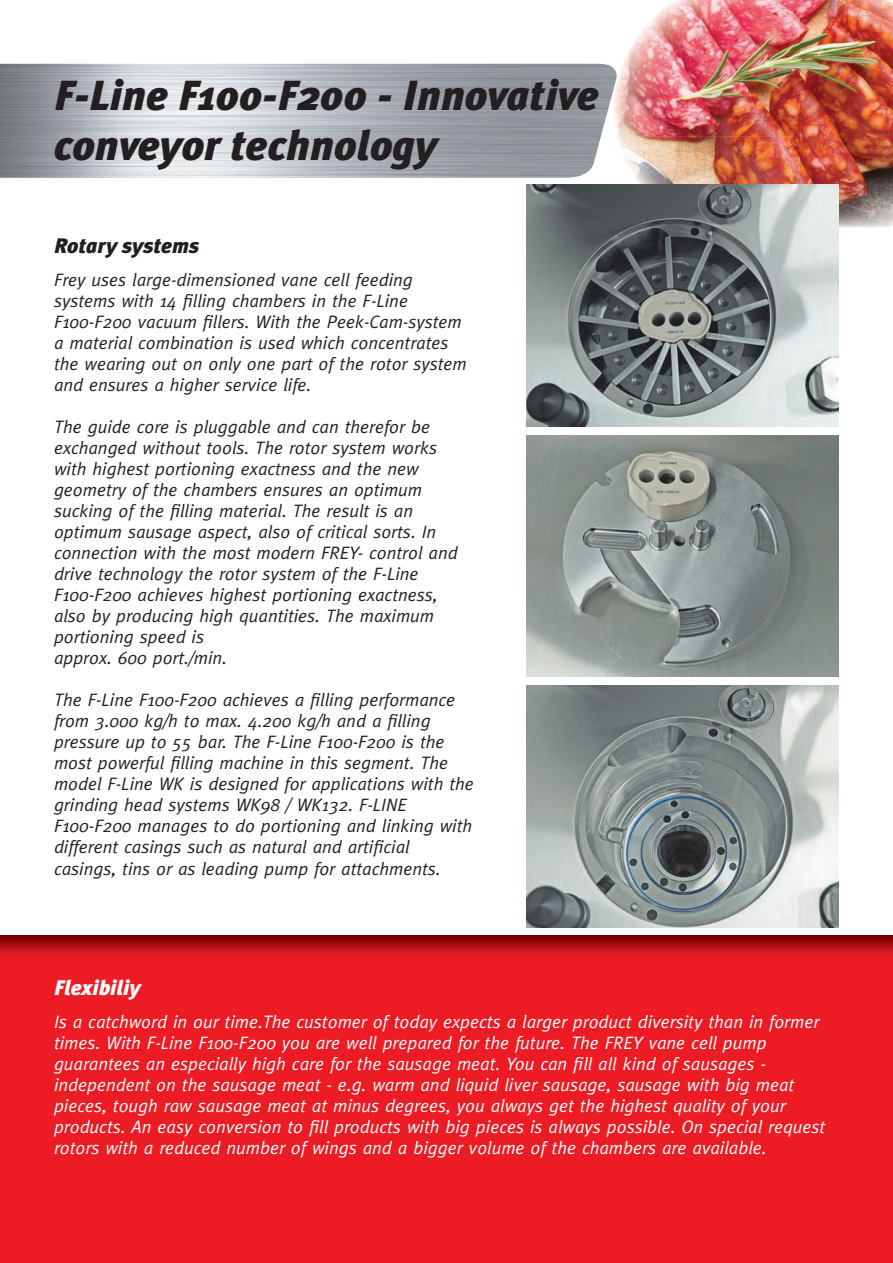
<style>
.page{position:relative;width:893px;height:1263px;background:#fff}
.page>*{position:absolute;margin:0;border:0;box-sizing:border-box;transform-origin:0 0}
.t1{font:italic 900 42px/50.4px "Meta Plus";color:#231f20}
.t2{font:italic 900 21px "Meta Plus";color:#231f20}
.t3{font:italic 900 21px "Meta Plus";color:#fff}
.t4{font:italic 18px/21px "Meta";color:#231f20}
.t5{font:italic 18px/21px "Meta";color:#fff}
</style>
<div class="page">
<img style="left:620px;top:0;width:180px;height:136px">
<img style="left:800px;top:0;width:93px;height:227px">
<img style="left:617px;top:136px;width:183px;height:49px">
<div style="left:0;top:935px;width:893px;height:328px;background:#ed1c24"></div>
<img style="left:527px;top:185px;width:312px;height:241px">
<img style="left:527px;top:435px;width:312px;height:242px">
<img style="left:527px;top:686px;width:312px;height:241px">
<h1 class="t1" style="left:54px;top:70px;width:546px">F-Line F100-F200 - Innovative conveyor technology</h1>
<p class="t2" style="left:54px;top:234px;width:147px">Rotary systems</p>
<p class="t4" style="left:54px;top:269px;width:414px">Frey uses large-dimensioned vane cell feeding systems with 14 filling chambers in the F-Line F100-F200 vacuum fillers. With the Peek-Cam-system a material combination is used which concentrates the wearing out on only one part of the rotor system and ensures a higher service life.</p>
<p class="t4" style="left:54px;top:416px;width:405px">The guide core is pluggable and can therefor be exchanged without tools. The rotor system works with highest portioning exactness and the new geometry of the chambers ensures an optimum sucking of the filling material. The result is an optimum sausage aspect, also of critical sorts. In connection with the most modern FREY- control and drive technology the rotor system of the F-Line F100-F200 achieves highest portioning exactness, also by producing high quantities. The maximum portioning speed is<br>approx. 600 port./min.</p>
<p class="t4" style="left:54px;top:689px;width:421px">The F-Line F100-F200 achieves a filling performance from 3.000 kg/h to max. 4.200 kg/h and a filling pressure up to 55 bar. The F-Line F100-F200 is the most powerful filling machine in this segment. The model F-Line WK is designed for applications with the grinding head systems WK98 / WK132. F-LINE F100-F200 manages to do portioning and linking with different casings such as natural and artificial casings, tins or as leading pump for attachments.</p>
<p class="t3" style="left:54px;top:975px;width:88px">Flexibiliy</p>
<p class="t5" style="left:54px;top:1011px;width:773px">Is a catchword in our time.The customer of today expects a larger product diversity than in former times. With F-Line F100-F200 you are well prepared for the future. The FREY vane cell pump guarantees an especially high care for the sausage meat. You can fill all kind of sausages - independent on the sausage meat - e.g. warm and liquid liver sausage, sausage with big meat pieces, tough raw sausage meat at minus degrees, you always get the highest quality of your products. An easy conversion to fill products with big pieces is always possible. On special request rotors with a reduced number of wings and a bigger volume of the chambers are available.</p>
</div>
